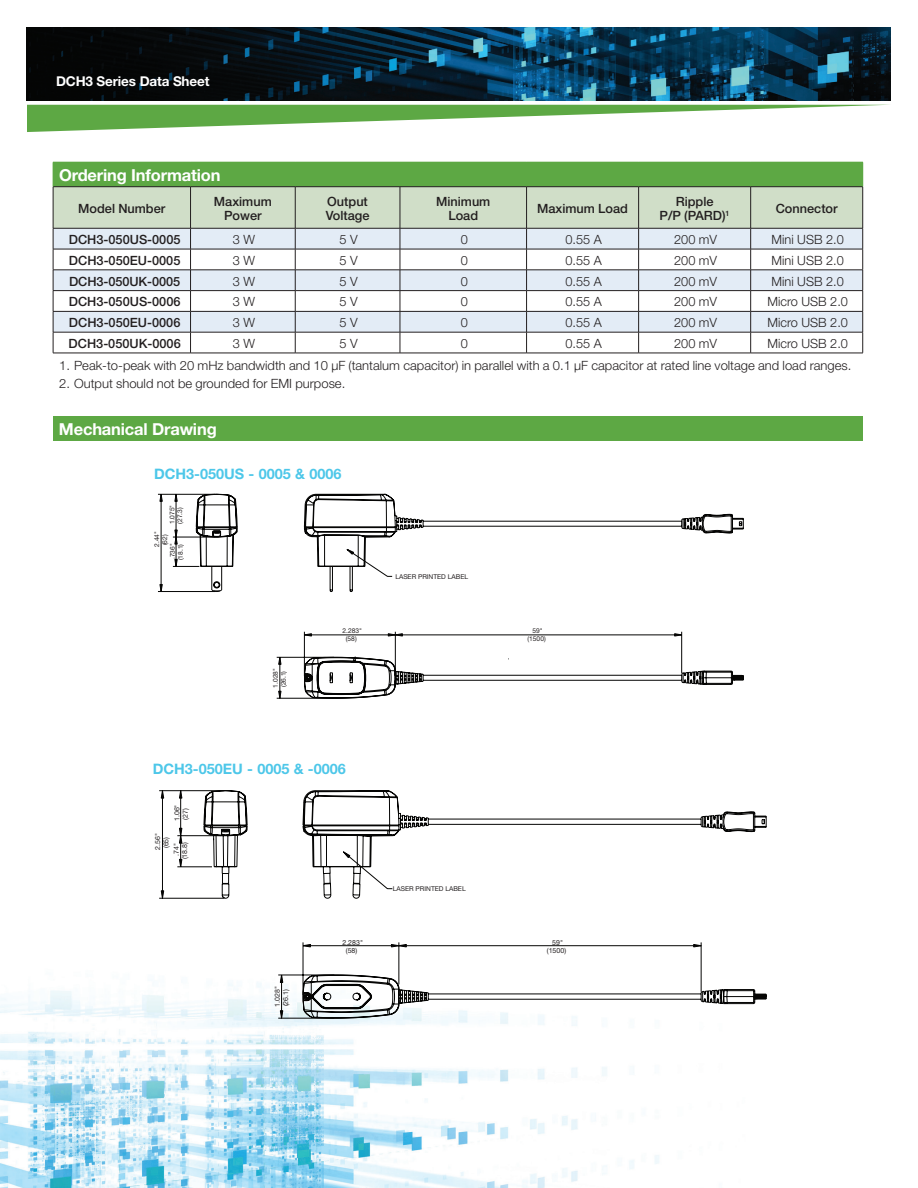
<style>
.page{position:relative;width:918px;height:1188px;background:#fff}
.page>*{position:absolute;margin:0;border:0;box-sizing:border-box;transform-origin:0 0}
._2a_Large_table_head{font:700 16.5px "Helvetica Neue LT Std";letter-spacing:-.01em;color:#fff}
.t1{font:700 14.4px "Helvetica Neue LT Std";color:#4dc7e9}
._2a_Interior_header{font:700 13.5px "Helvetica Neue LT Std";letter-spacing:-.01em;color:#fff}
._2a_Table_Text_Bold{font:500 12.75px/14.2px "Helvetica Neue LT Std";color:#231f20;text-align:center}
._1a_notes{font:300 12.75px "Helvetica Neue LT Std";color:#231f20}
._2a_Table_text{font:300 12.75px "Helvetica Neue LT Std";color:#231f20}
._2a_Secondary_Table{font:500 12.75px "Helvetica Neue LT Std";color:#231f20}
.t2{font:7.05px/8.4px "Helvetica Neue LT Std";color:#231f20}
.t3{font:6.6px/7.9px "Helvetica Neue LT Std";color:#231f20}
</style>
<div class="page">
<img style="left:27px;top:27px;width:864px;height:73px">
<svg style="left:27px;top:105px;width:854px;height:27px"></svg>
<img style="left:0;top:990px;width:659px;height:198px">
<svg style="left:53px;top:162px;width:810px;height:191px"></svg>
<hr style="left:53px;top:353px;width:138px;height:1px;background:#231f20">
<hr style="left:191px;top:353px;width:104px;height:1px;background:#231f20">
<hr style="left:295px;top:353px;width:105px;height:1px;background:#231f20">
<hr style="left:400px;top:353px;width:127px;height:1px;background:#231f20">
<hr style="left:527px;top:353px;width:112px;height:1px;background:#231f20">
<hr style="left:639px;top:353px;width:112px;height:1px;background:#231f20">
<hr style="left:751px;top:353px;width:112px;height:1px;background:#231f20">
<svg style="left:158px;top:494px;width:38px;height:98px"></svg>
<svg style="left:200px;top:494px;width:540px;height:205px"></svg>
<svg style="left:352px;top:655px;width:4px;height:7px"></svg>
<svg style="left:159px;top:790px;width:45px;height:228px"></svg>
<svg style="left:204px;top:790px;width:563px;height:228px"></svg>
<svg style="left:214px;top:790px;width:541px;height:229px"></svg>
<div style="left:53px;top:416px;width:810px;height:24px;background:#5da844"></div>
<p class="_2a_Interior_header" style="left:56px;top:72px;width:155px">DCH3 Series Data Sheet</p>
<p class="_2a_Large_table_head" style="left:59px;top:165px;width:163px">Ordering Information</p>
<p class="_2a_Table_Text_Bold" style="left:78px;top:201px;width:89px">Model Number</p>
<p class="_2a_Table_Text_Bold" style="left:214px;top:194px;width:59px">Maximum<br>Power</p>
<p class="_2a_Table_Text_Bold" style="left:326px;top:194px;width:45px;text-align:left">Output<br>Voltage</p>
<p class="_2a_Table_Text_Bold" style="left:436px;top:194px;width:56px">Minimum<br>Load</p>
<p class="_2a_Table_Text_Bold" style="left:537px;top:201px;width:92px">Maximum Load</p>
<p class="_2a_Table_Text_Bold" style="left:660px;top:194px;width:72px">Ripple<br>P/P (PARD)<sup>1</sup></p>
<p class="_2a_Secondary_Table" style="left:776px;top:201px;width:63px">Connector</p>
<p class="_2a_Table_Text_Bold" style="left:69px;top:232px;width:113px">DCH3-050US-0005</p>
<p class="_2a_Table_text" style="left:233px;top:232px;width:24px">3 W</p>
<p class="_2a_Table_text" style="left:340px;top:232px;width:20px">5 V</p>
<p class="_2a_Table_text" style="left:461px;top:232px;width:9px">0</p>
<p class="_2a_Table_text" style="left:565px;top:232px;width:38px">0.55 A</p>
<p class="_2a_Table_text" style="left:674px;top:232px;width:44px">200 mV</p>
<p class="_2a_Table_text" style="left:772px;top:232px;width:74px">Mini USB 2.0</p>
<p class="_2a_Table_Text_Bold" style="left:69px;top:253px;width:113px">DCH3-050EU-0005</p>
<p class="_2a_Table_text" style="left:233px;top:252px;width:24px">3 W</p>
<p class="_2a_Table_text" style="left:340px;top:252px;width:20px">5 V</p>
<p class="_2a_Table_text" style="left:461px;top:252px;width:9px">0</p>
<p class="_2a_Table_text" style="left:565px;top:252px;width:38px">0.55 A</p>
<p class="_2a_Table_text" style="left:674px;top:252px;width:44px">200 mV</p>
<p class="_2a_Table_text" style="left:772px;top:252px;width:74px">Mini USB 2.0</p>
<p class="_2a_Table_Text_Bold" style="left:69px;top:274px;width:113px">DCH3-050UK-0005</p>
<p class="_2a_Table_text" style="left:233px;top:273px;width:24px">3 W</p>
<p class="_2a_Table_text" style="left:340px;top:273px;width:20px">5 V</p>
<p class="_2a_Table_text" style="left:461px;top:273px;width:9px">0</p>
<p class="_2a_Table_text" style="left:565px;top:273px;width:38px">0.55 A</p>
<p class="_2a_Table_text" style="left:674px;top:273px;width:44px">200 mV</p>
<p class="_2a_Table_text" style="left:772px;top:273px;width:74px">Mini USB 2.0</p>
<p class="_2a_Table_Text_Bold" style="left:69px;top:295px;width:113px">DCH3-050US-0006</p>
<p class="_2a_Table_text" style="left:233px;top:294px;width:24px">3 W</p>
<p class="_2a_Table_text" style="left:340px;top:294px;width:20px">5 V</p>
<p class="_2a_Table_text" style="left:461px;top:294px;width:9px">0</p>
<p class="_2a_Table_text" style="left:565px;top:294px;width:38px">0.55 A</p>
<p class="_2a_Table_text" style="left:674px;top:294px;width:44px">200 mV</p>
<p class="_2a_Table_text" style="left:767px;top:294px;width:82px">Micro USB 2.0</p>
<p class="_2a_Table_Text_Bold" style="left:69px;top:315px;width:113px">DCH3-050EU-0006</p>
<p class="_2a_Table_text" style="left:233px;top:315px;width:24px">3 W</p>
<p class="_2a_Table_text" style="left:340px;top:315px;width:20px">5 V</p>
<p class="_2a_Table_text" style="left:461px;top:315px;width:9px">0</p>
<p class="_2a_Table_text" style="left:565px;top:315px;width:38px">0.55 A</p>
<p class="_2a_Table_text" style="left:674px;top:315px;width:44px">200 mV</p>
<p class="_2a_Table_text" style="left:767px;top:315px;width:82px">Micro USB 2.0</p>
<p class="_2a_Table_Text_Bold" style="left:69px;top:336px;width:114px">DCH3-050UK-0006</p>
<p class="_2a_Table_text" style="left:233px;top:336px;width:24px">3 W</p>
<p class="_2a_Table_text" style="left:340px;top:336px;width:20px">5 V</p>
<p class="_2a_Table_text" style="left:461px;top:336px;width:9px">0</p>
<p class="_2a_Table_text" style="left:565px;top:336px;width:38px">0.55 A</p>
<p class="_2a_Table_text" style="left:674px;top:336px;width:44px">200 mV</p>
<p class="_2a_Table_text" style="left:767px;top:336px;width:82px">Micro USB 2.0</p>
<p class="_1a_notes" style="left:59px;top:358px;width:794px">1. Peak-to-peak with 20 mHz bandwidth and 10 μF (tantalum capacitor) in parallel with a 0.1 μF capacitor at rated line voltage and load ranges.</p>
<p class="_1a_notes" style="left:59px;top:376px;width:288px">2. Output should not be grounded for EMI purpose.</p>
<p class="_2a_Large_table_head" style="left:59px;top:419px;width:159px">Mechanical Drawing</p>
<p class="t1" style="left:154px;top:465px;width:189px">DCH3-050US - 0005 &amp; 0006</p>
<p class="t3" style="left:168px;top:524px;width:21px;rotate:-90deg">1.075" (27.3)</p>
<p class="t3" style="left:168px;top:560px;width:19px;rotate:-90deg">.736" (18.1)</p>
<p class="t3" style="left:153px;top:547px;width:17px;rotate:-90deg">2.44" (62)</p>
<p class="t3" style="left:272px;top:688px;width:21px;rotate:-90deg">1.028" (26.1)</p>
<p class="t3" style="left:343px;top:627px;width:21px;text-align:center">2.283" (58)</p>
<p class="t1" style="left:153px;top:760px;width:195px">DCH3-050EU - 0005 &amp; -0006</p>
<p class="t2" style="left:173px;top:821px;width:18px;rotate:-90deg">1.06" (27)</p>
<p class="t2" style="left:153px;top:850px;width:18px;rotate:-90deg">2.56" (65)</p>
<p class="t2" style="left:172px;top:859px;width:19px;text-align:center;rotate:-90deg">.74" (18.8)</p>
<p class="t3" style="left:395px;top:572px;width:74px">LASER PRINTED LABEL</p>
<p class="t3" style="left:393px;top:885px;width:74px">LASER PRINTED LABEL</p>
<p class="t3" style="left:528px;top:627px;width:20px;text-align:center">59" (1500)</p>
<p class="t2" style="left:273px;top:1007px;width:22px;rotate:-90deg">1.028" (26.1)</p>
<p class="t2" style="left:342px;top:938px;width:22px;text-align:center">2.283" (58)</p>
<p class="t2" style="left:547px;top:938px;width:21px;text-align:center">59" (1500)</p>
</div>
